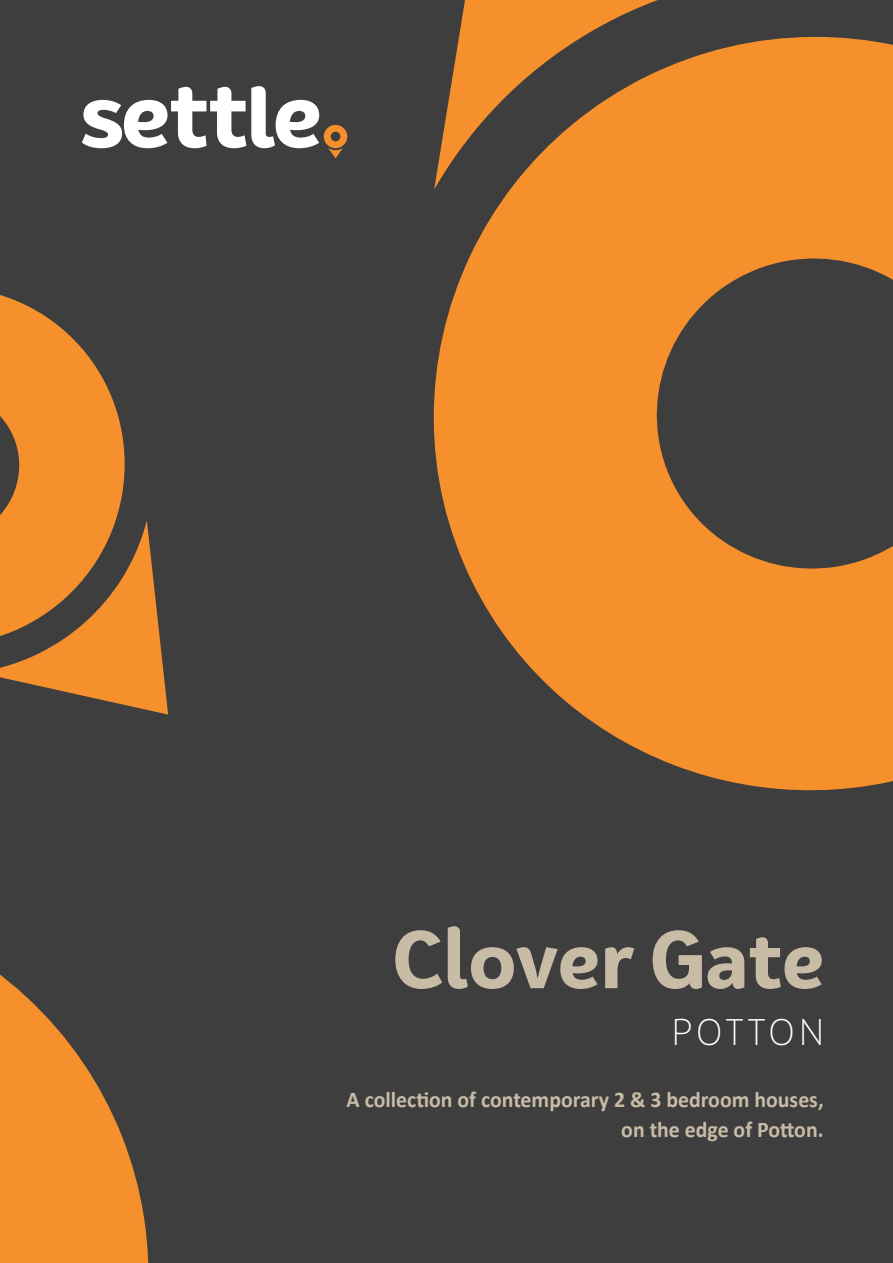
<style>
.page{position:relative;width:893px;height:1263px;background:#3e3e3f}
.page>*{position:absolute;margin:0;border:0;box-sizing:border-box;transform-origin:0 0}
.t1{font:700 79.35px "Bw Surco DEMO";letter-spacing:-.005em;color:#c8bca7}
.t2{font:300 36px "Bw Surco DEMO";letter-spacing:.11em;color:#fff}
.t3{font:700 22.5px/30px "Calibri";color:#c8bca7;text-align:right}
</style>
<div class="page">
<svg style="left:82px;top:86px;width:265px;height:72px"></svg>
<svg style="left:459px;top:0;width:364px;height:37px"></svg>
<svg style="left:0;top:521px;width:168px;height:193px"></svg>
<svg style="left:0;top:974px;width:149px;height:289px;fill:#f6902c"></svg>
<svg style="left:433px;top:37px;width:460px;height:754px;fill:#f6902c"></svg>
<svg style="left:0;top:295px;width:131px;height:353px;fill:#f6902c"></svg>
<p class="t1" style="left:392px;top:904px;width:434px">Clover Gate</p>
<p class="t2" style="left:672px;top:1009px;width:154px">POTTON</p>
<p class="t3" style="left:347px;top:1083px;width:479px">A collection of contemporary 2 &amp; 3 bedroom houses, on the edge of Potton.</p>
</div>
